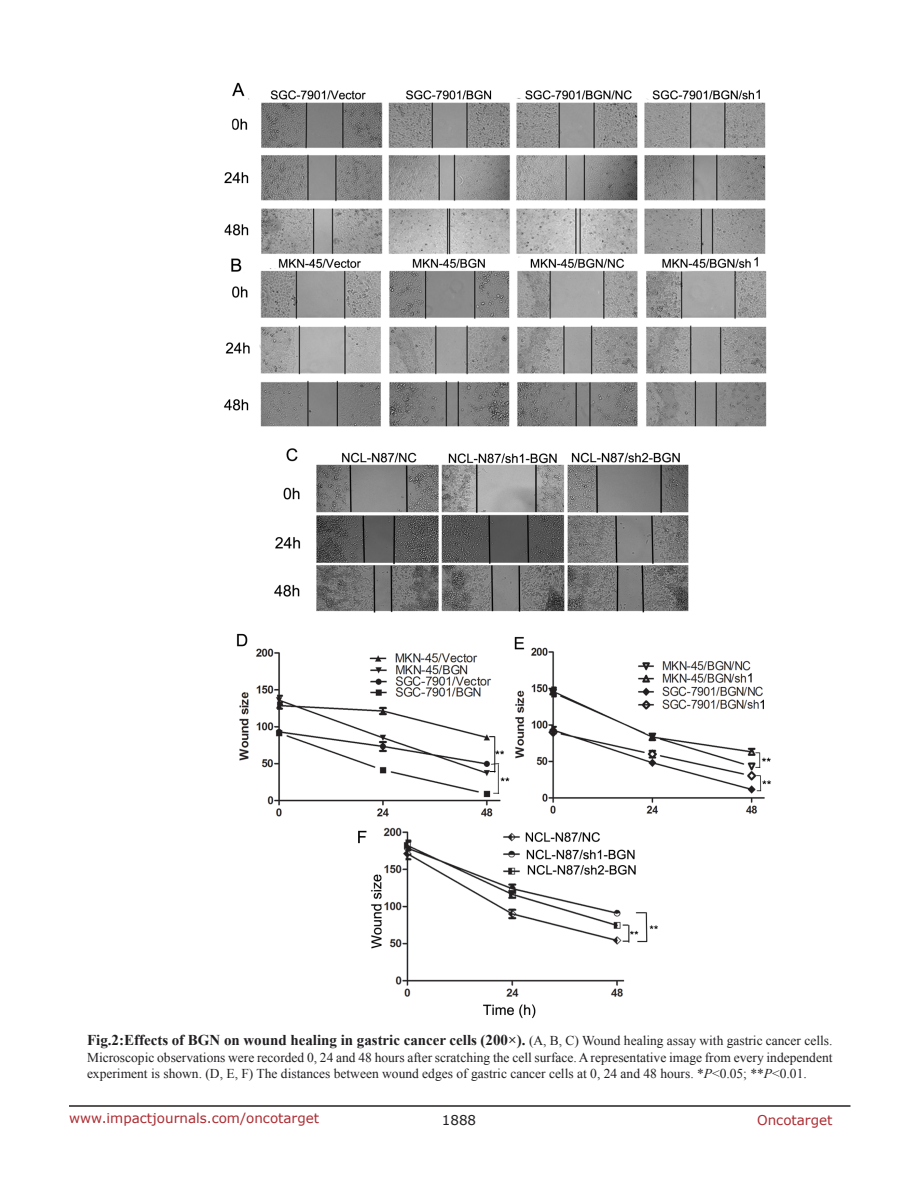
<style>
.page{position:relative;width:918px;height:1188px;background:#fff}
.page>*{position:absolute;margin:0;border:0;box-sizing:border-box;transform-origin:0 0}
.FigureText{font:700 15px "Times New Roman";color:#221f22}
.FigureText-2{font:13.5px/16.2px "Times New Roman";color:#221f22}
.t1{font:13.5px "Verdana";color:#ac2b31}
.t2{font:13.5px "Verdana";color:#221f22}
.s1{font-weight:400;font-size:13.5px}
.s2{font-style:italic}
</style>
<div class="page">
<hr style="left:69px;top:1105px;width:781px;height:2px;background:#231f20">
<img style="left:224px;top:82px;width:547px;height:937px">
<p class="FigureText" style="left:87px;top:1030px;width:747px">Fig.2:Effects of BGN on wound healing in gastric cancer cells (200×). <span class="s1">(A, B, C) Wound healing assay with gastric cancer cells.</span></p>
<p class="FigureText-2" style="left:87px;top:1049px;width:747px">Microscopic observations were recorded 0, 24 and 48 hours after scratching the cell surface. A representative image from every independent experiment is shown. (D, E, F) The distances between wound edges of gastric cancer cells at 0, 24 and 48 hours. *<span class="s2">P</span>&lt;0.05; **<span class="s2">P</span>&lt;0.01.</p>
<p class="t1" style="left:69px;top:1109px;width:252px">www.impactjournals.com/oncotarget</p>
<p class="t2" style="left:442px;top:1111px;width:36px">1888</p>
<p class="t1" style="left:757px;top:1111px;width:77px">Oncotarget</p>
</div>
